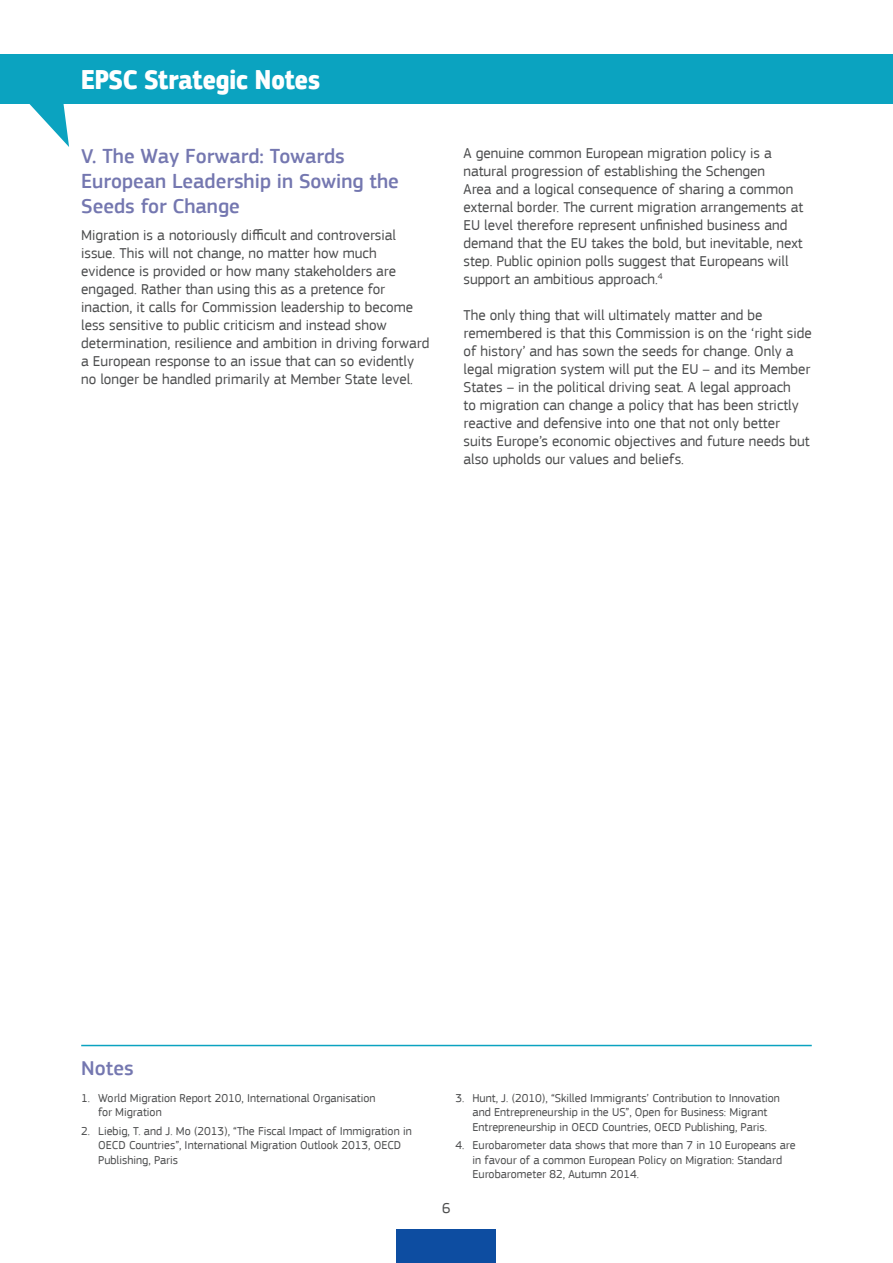
<style>
.page{position:relative;width:893px;height:1263px;background:#fff}
.page>*{position:absolute;margin:0;border:0;box-sizing:border-box;transform-origin:0 0}
.t1{font:700 28.2px "EC Square Sans Cond Pro";color:#fff}
.t2{font:500 21px/25.2px "EC Square Sans Pro";color:#7477b0}
.t3{font:15px/18px "EC Square Sans Pro";color:#4b4c4d}
.t4{font:12px/14.4px "EC Square Sans Pro";color:#4b4c4d}
</style>
<div class="page">
<div style="left:0;top:54px;width:893px;height:49px;background:#0ba3c0"></div>
<div style="left:397px;top:1230px;width:99px;height:33px;background:#0d4da1"></div>
<svg style="left:6px;top:103px;width:63px;height:44px"></svg>
<hr style="left:81px;top:1045px;width:731px;height:1px;background:#0ba3c0">
<h1 class="t1" style="left:81px;top:63px;width:240px">EPSC Strategic Notes</h1>
<h2 class="t2" style="left:81px;top:144px;width:319px">V. The Way Forward: Towards<br>European Leadership in Sowing the<br>Seeds for Change</h2>
<p class="t3" style="left:81px;top:226px;width:350px">Migration is a notoriously difficult and controversial issue. This will not change, no matter how much evidence is provided or how many stakeholders are engaged. Rather than using this as a pretence for inaction, it calls for Commission leadership to become less sensitive to public criticism and instead show determination, resilience and ambition in driving forward a European response to an issue that can so evidently no longer be handled primarily at Member State level.</p>
<p class="t3" style="left:463px;top:144px;width:341px">A genuine common European migration policy is a natural progression of establishing the Schengen<br>Area and a logical consequence of sharing a common external border. The current migration arrangements at EU level therefore represent unfinished business and demand that the EU takes the bold, but inevitable, next step. Public opinion polls suggest that Europeans will support an ambitious approach.<sup>4</sup></p>
<p class="t3" style="left:463px;top:306px;width:350px">The only thing that will ultimately matter and be remembered is that this Commission is on the ‘right side of history’ and has sown the seeds for change. Only a legal migration system will put the EU – and its Member States – in the political driving seat. A legal approach<br>to migration can change a policy that has been strictly reactive and defensive into one that not only better suits Europe’s economic objectives and future needs but also upholds our values and beliefs.</p>
<h2 class="t2" style="left:81px;top:1055px;width:54px">Notes</h2>
<p class="t4" style="left:98px;top:1091px;width:279px;text-indent:-17px">1. World Migration Report 2010, International Organisation for Migration</p>
<p class="t4" style="left:98px;top:1124px;width:315px;text-indent:-17px">2. Liebig, T. and J. Mo (2013), “The Fiscal Impact of Immigration in<br>OECD Countries”, International Migration Outlook 2013, OECD<br>Publishing, Paris</p>
<p class="t4" style="left:455px;top:1091px;width:326px;text-align:center">3. Hunt, J. (2010), “Skilled Immigrants’ Contribution to Innovation and Entrepreneurship in the US”, Open for Business: Migrant<br>Entrepreneurship in OECD Countries, OECD Publishing, Paris.</p>
<p class="t4" style="left:472px;top:1138px;width:325px;text-indent:-17px">4. Eurobarometer data shows that more than 7 in 10 Europeans are in favour of a common European Policy on Migration: Standard<br>Eurobarometer 82, Autumn 2014.</p>
<p class="t3" style="left:442px;top:1199px;width:10px">6</p>
</div>
